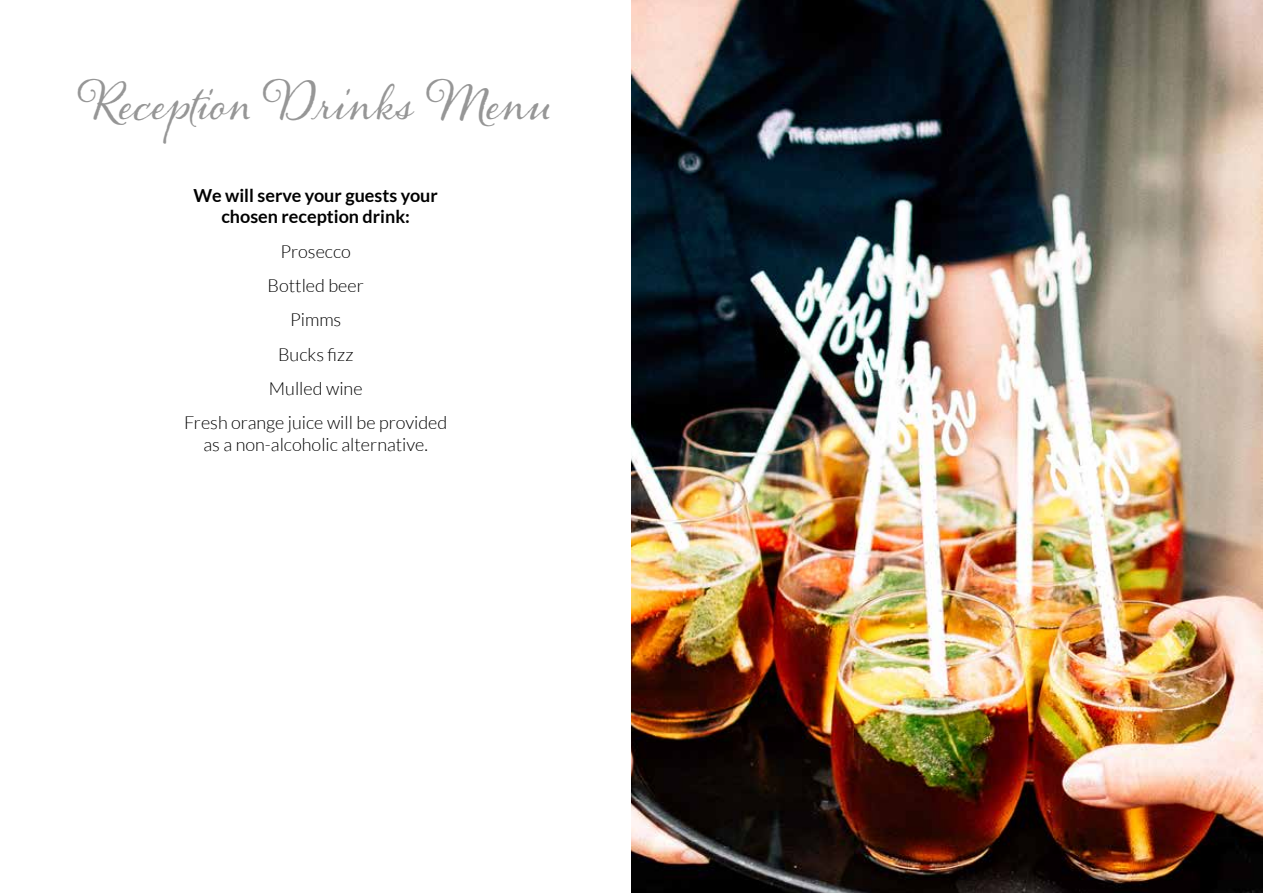
<style>
.page{position:relative;width:1263px;height:893px;background:#fff}
.page>*{position:absolute;margin:0;border:0;box-sizing:border-box;transform-origin:0 0}
.t1{font:48.6px "Alana";color:#969696}
.t2{font:300 18px/34.3px "Lato";color:#000;text-align:center}
.t3{font:700 18px/21.6px "Lato";color:#000;text-align:center}
</style>
<div class="page">
<img style="left:631px;top:0;width:632px;height:893px">
<h1 class="t1" style="left:81px;top:73px;width:472px">Reception Drinks Menu</h1>
<p class="t3" style="left:194px;top:184px;width:246px">We will serve your guests your chosen reception drink:</p>
<p class="t2" style="left:184px;top:234px;width:265px">Prosecco<br>Bottled beer<br>Pimms<br>Bucks fizz<br>Mulled wine<br>Fresh orange juice will be provided</p>
<p class="t2" style="left:204px;top:427px;width:226px">as a non-alcoholic alternative.</p>
</div>
